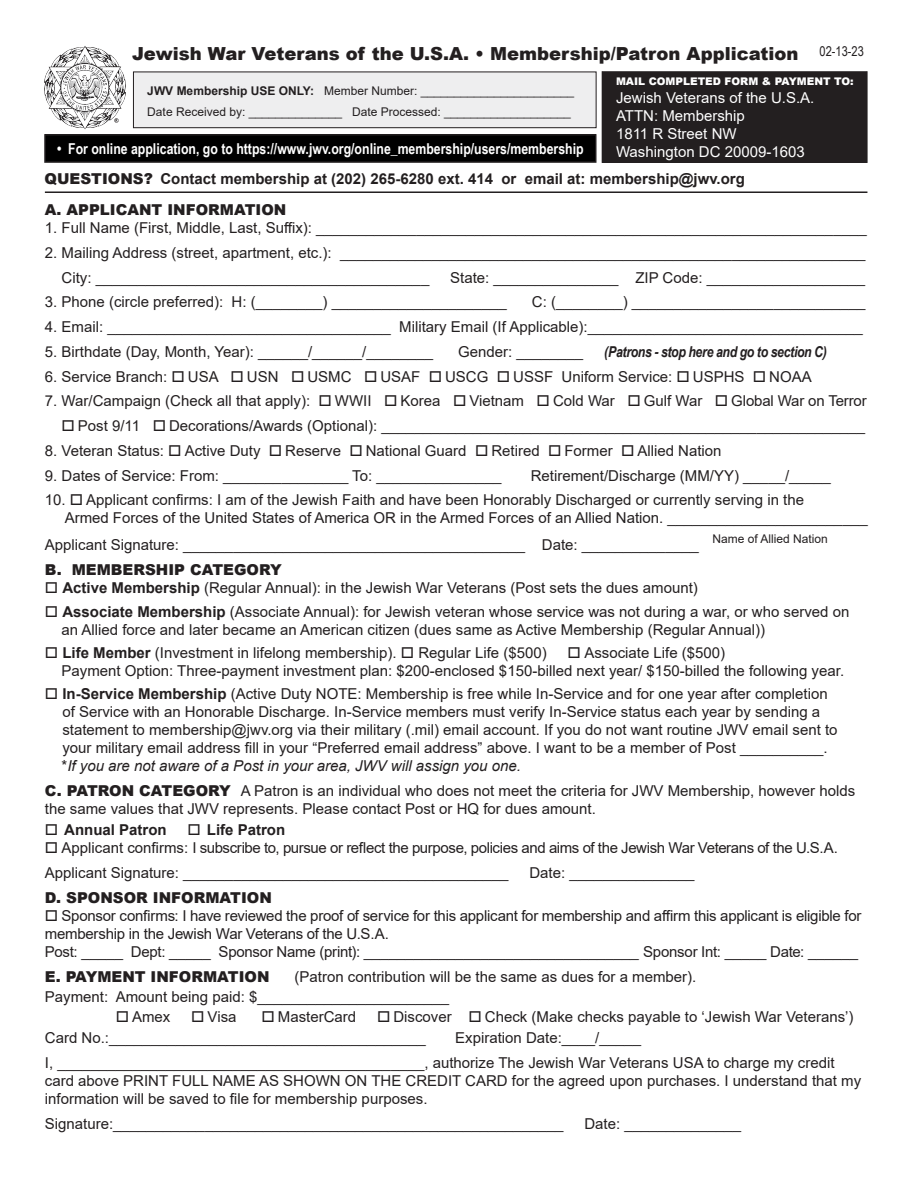
<style>
.page{position:relative;width:918px;height:1188px;background:#fff}
.page>*{position:absolute;margin:0;border:0;box-sizing:border-box;transform-origin:0 0}
.t1{font:900 18px "Arial";color:#231f20}
.t2{font:15px/18px "Arial";color:#231f20}
.t3{font:15px "Arial";letter-spacing:-.025em;color:#231f20}
.t4{font:700 15px "Arial";color:#231f20}
.t5{font:900 15px "Arial";color:#231f20}
.t6{font:700 15px "Arial Narrow";color:#fff}
.t7{font:15px "Arial";color:#fff}
.t8{font:italic 15px "Arial";color:#231f20}
.t9{font:italic 700 15px "Arial Narrow";letter-spacing:-.025em;color:#231f20}
.t10{font:13.5px "Arial Narrow";color:#231f20}
.t11{font:12px "Arial";color:#231f20}
.t12{font:900 10.5px "Arial";color:#fff}
.s1{font-weight:700}
.s2{font-weight:900}
.s3{font-style:normal}
</style>
<div class="page">
<div style="left:602px;top:72px;width:265px;height:90px;background:#231f20"></div>
<div style="left:602px;top:71px;width:265px;height:92px;border:1px solid #231f20"></div>
<div style="left:133px;top:72px;width:463px;height:56px;background:#eeeeef"></div>
<div style="left:133px;top:72px;width:464px;height:56px;border:1px solid #231f20"></div>
<div style="left:45px;top:135px;width:551px;height:27px;background:#000"></div>
<div style="left:44px;top:134px;width:553px;height:29px;border:2px solid #231f20"></div>
<hr style="left:45px;top:191px;width:822px;height:2px;background:#231f20">
<img style="left:44px;top:46px;width:81px;height:84px">
<p class="t1" style="left:132px;top:40px;width:668px">Jewish War Veterans of the U.S.A. • Membership/Patron Application</p>
<p class="t10" style="left:820px;top:41px;width:46px">02-13-23</p>
<p class="t12" style="left:616px;top:73px;width:239px">MAIL COMPLETED FORM &amp; PAYMENT TO:</p>
<p class="t7" style="left:616px;top:87px;width:200px">Jewish Veterans of the U.S.A.</p>
<p class="t7" style="left:616px;top:105px;width:130px">ATTN: Membership</p>
<p class="t7" style="left:616px;top:123px;width:122px">1811 R Street NW</p>
<p class="t7" style="left:616px;top:141px;width:190px">Washington DC 20009-1603</p>
<p class="t11" style="left:147px;top:82px;width:428px"><span class="s1">JWV Membership USE ONLY:</span> Member Number: _______________________</p>
<p class="t11" style="left:147px;top:103px;width:425px">Date Received by: ______________ Date Processed: ___________________</p>
<p class="t6" style="left:57px;top:137px;width:528px">• For online application, go to https://www.jwv.org/online_membership/users/membership</p>
<p class="t4" style="left:45px;top:168px;width:702px"><span class="s2">QUESTIONS?</span> Contact membership at (202) 265-6280 ext. 414 or email at: membership@jwv.org</p>
<p class="t5" style="left:45px;top:199px;width:243px">A. APPLICANT INFORMATION</p>
<p class="t2" style="left:45px;top:219px;width:823px">1. Full Name (First, Middle, Last, Suffix): __________________________________________________________________</p>
<p class="t2" style="left:45px;top:244px;width:822px">2. Mailing Address (street, apartment, etc.): _______________________________________________________________</p>
<p class="t2" style="left:62px;top:268px;width:369px">City: ________________________________________</p>
<p class="t2" style="left:450px;top:268px;width:417px">State: _______________ ZIP Code: ___________________</p>
<p class="t2" style="left:45px;top:293px;width:463px">3. Phone (circle preferred): H: (________) _____________________</p>
<p class="t2" style="left:532px;top:293px;width:335px">C: (________) ____________________________</p>
<p class="t2" style="left:45px;top:318px;width:820px">4. Email: __________________________________ Military Email (If Applicable):_________________________________</p>
<p class="t2" style="left:45px;top:343px;width:390px">5. Birthdate (Day, Month, Year): ______/______/________</p>
<p class="t2" style="left:458px;top:343px;width:127px">Gender: ________</p>
<p class="t9" style="left:604px;top:340px;width:224px">(Patrons - stop here and go to section C)</p>
<p class="t2" style="left:45px;top:367px;width:768px">6. Service Branch: □ USA □ USN □ USMC □ USAF □ USCG □ USSF Uniform Service: □ USPHS □ NOAA</p>
<p class="t2" style="left:45px;top:392px;width:823px">7. War/Campaign (Check all that apply): □ WWII □ Korea □ Vietnam □ Cold War □ Gulf War □ Global War on Terror</p>
<p class="t2" style="left:62px;top:417px;width:805px">□ Post 9/11 □ Decorations/Awards (Optional): __________________________________________________________</p>
<p class="t2" style="left:45px;top:442px;width:678px">8. Veteran Status: □ Active Duty □ Reserve □ National Guard □ Retired □ Former □ Allied Nation</p>
<p class="t2" style="left:45px;top:466px;width:458px">9. Dates of Service: From: _______________ To: _______________</p>
<p class="t2" style="left:531px;top:466px;width:302px">Retirement/Discharge (MM/YY) _____/_____</p>
<p class="t2" style="left:45px;top:491px;width:761px">10. □ Applicant confirms: I am of the Jewish Faith and have been Honorably Discharged or currently serving in the</p>
<p class="t2" style="left:65px;top:509px;width:805px">Armed Forces of the United States of America OR in the Armed Forces of an Allied Nation. ________________________</p>
<p class="t2" style="left:45px;top:536px;width:655px">Applicant Signature: _________________________________________ Date: ______________</p>
<p class="t5" style="left:45px;top:559px;width:238px">B. MEMBERSHIP CATEGORY</p>
<p class="t2" style="left:45px;top:579px;width:655px">□ <span class="s1">Active Membership</span> (Regular Annual): in the Jewish War Veterans (Post sets the dues amount)</p>
<p class="t2" style="left:45px;top:602px;width:806px">□ <span class="s1">Associate Membership</span> (Associate Annual): for Jewish veteran whose service was not during a war, or who served on</p>
<p class="t2" style="left:62px;top:620px;width:705px">an Allied force and later became an American citizen (dues same as Active Membership (Regular Annual))</p>
<p class="t2" style="left:45px;top:644px;width:503px">□ <span class="s1">Life Member</span> (Investment in lifelong membership). □ Regular Life ($500)</p>
<p class="t2" style="left:568px;top:644px;width:159px">□ Associate Life ($500)</p>
<p class="t2" style="left:62px;top:662px;width:784px">Payment Option: Three-payment investment plan: $200-enclosed $150-billed next year/ $150-billed the following year.</p>
<p class="t2" style="left:62px;top:685px;width:777px;text-indent:-18px">□ <span class="s1">In-Service Membership</span> (Active Duty NOTE: Membership is free while In-Service and for one year after completion of Service with an Honorable Discharge. In-Service members must verify In-Service status each year by sending a statement to membership@jwv.org via their military (.mil) email account. If you do not want routine JWV email sent to your military email address fill in your “Preferred email address” above. I want to be a member of Post __________.</p>
<p class="t8" style="left:62px;top:756px;width:461px"><span class="s3">*</span>If you are not aware of a Post in your area, JWV will assign you one.</p>
<p class="t2" style="left:45px;top:782px;width:812px"><span class="s2">C. PATRON CATEGORY</span> A Patron is an individual who does not meet the criteria for JWV Membership, however holds the same values that JWV represents. Please contact Post or HQ for dues amount.</p>
<p class="t4" style="left:45px;top:819px;width:123px">□ Annual Patron</p>
<p class="t4" style="left:188px;top:819px;width:99px">□ Life Patron</p>
<p class="t3" style="left:45px;top:838px;width:795px">□ Applicant confirms: I subscribe to, pursue or reflect the purpose, policies and aims of the Jewish War Veterans of the U.S.A.</p>
<p class="t2" style="left:45px;top:864px;width:465px">Applicant Signature: _______________________________________</p>
<p class="t2" style="left:529px;top:864px;width:167px">Date: _______________</p>
<p class="t5" style="left:45px;top:887px;width:229px">D. SPONSOR INFORMATION</p>
<p class="t2" style="left:45px;top:906px;width:818px">□ Sponsor confirms: I have reviewed the proof of service for this applicant for membership and affirm this applicant is eligible for membership in the Jewish War Veterans of the U.S.A.</p>
<p class="t2" style="left:45px;top:942px;width:815px">Post: _____ Dept: _____ Sponsor Name (print): _________________________________ Sponsor Int: _____ Date: ______</p>
<p class="t5" style="left:45px;top:965px;width:226px">E. PAYMENT INFORMATION</p>
<p class="t2" style="left:295px;top:967px;width:403px">(Patron contribution will be the same as dues for a member).</p>
<p class="t2" style="left:45px;top:987px;width:406px">Payment: Amount being paid: $_______________________</p>
<p class="t2" style="left:116px;top:1008px;width:56px">□ Amex</p>
<p class="t2" style="left:191px;top:1008px;width:47px">□ Visa</p>
<p class="t2" style="left:262px;top:1008px;width:96px">□ MasterCard</p>
<p class="t2" style="left:377px;top:1008px;width:478px">□ Discover □ Check (Make checks payable to ‘Jewish War Veterans’)</p>
<p class="t2" style="left:45px;top:1029px;width:383px">Card No.:______________________________________</p>
<p class="t2" style="left:455px;top:1029px;width:187px">Expiration Date:____/_____</p>
<p class="t2" style="left:45px;top:1054px;width:818px">I, ____________________________________________, authorize The Jewish War Veterans USA to charge my credit card above PRINT FULL NAME AS SHOWN ON THE CREDIT CARD for the agreed upon purchases. I understand that my information will be saved to file for membership purposes.</p>
<p class="t2" style="left:45px;top:1115px;width:520px">Signature:______________________________________________________</p>
<p class="t2" style="left:584px;top:1115px;width:158px">Date: ______________</p>
<p class="t11" style="left:712px;top:531px;width:117px">Name of Allied Nation</p>
</div>
